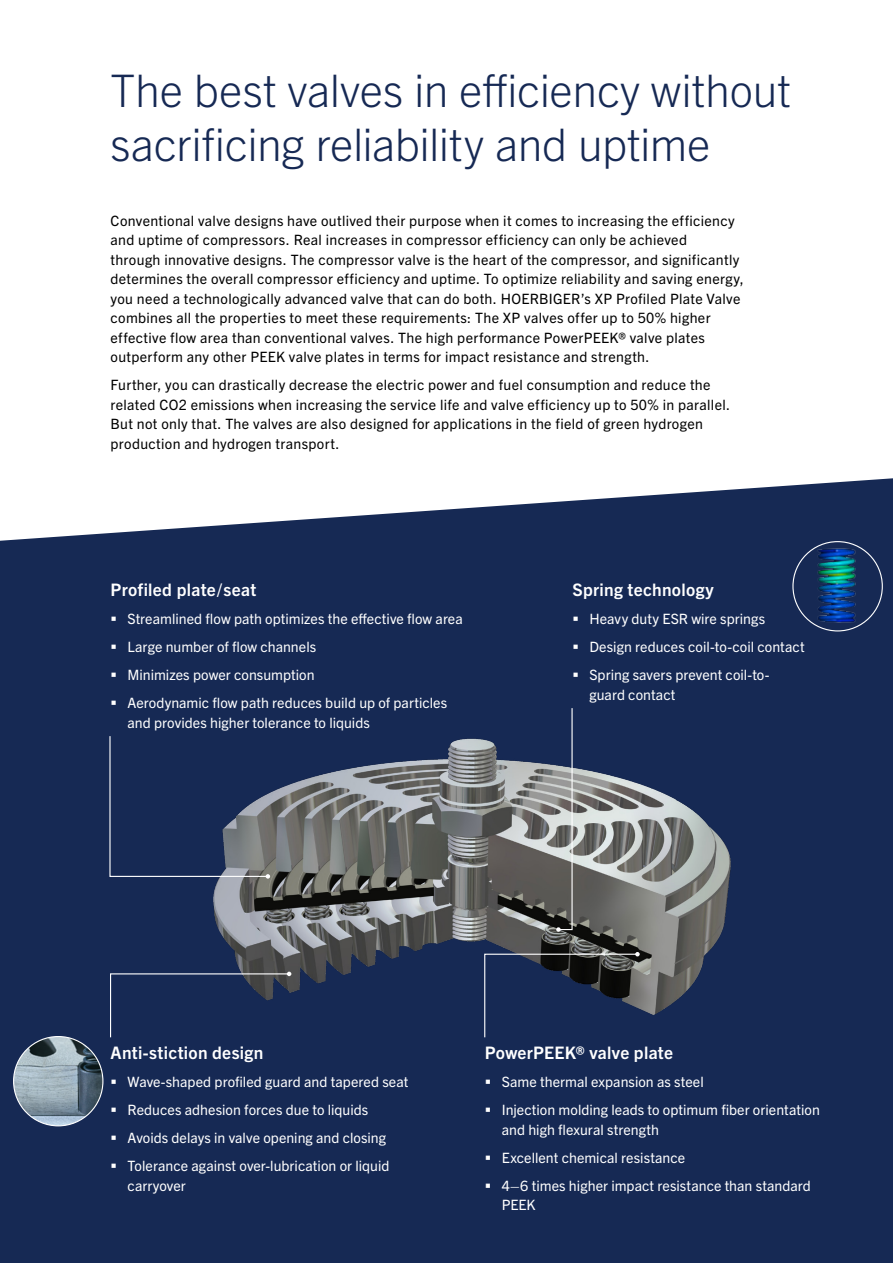
<style>
.page{position:relative;width:893px;height:1263px;background:#fff}
.page>*{position:absolute;margin:0;border:0;box-sizing:border-box;transform-origin:0 0}
.t1{font:300 45px/54px "Trade Gothic Next LT Pro";letter-spacing:-.01em;color:#162954}
.t2{font:700 17.25px "Trade Gothic Next LT Pro";letter-spacing:.015em;color:#fff}
.t3{font:14.25px/19.5px "Trade Gothic Next LT Pro";letter-spacing:.025em;color:#000}
.t4{font:14.25px/28px "Trade Gothic Next LT Pro";letter-spacing:.005em;color:#fff}
</style>
<div class="page">
<div style="left:0;top:478px;width:893px;height:785px;background:#162954"></div>
<img style="left:806px;top:543px;width:60px;height:85px">
<img style="left:209px;top:734px;width:531px;height:285px">
<svg style="left:109px;top:972px;width:182px;height:66px;background:#1e3057"></svg>
<svg style="left:484px;top:952px;width:156px;height:86px;background:#22304e"></svg>
<svg style="left:109px;top:735px;width:161px;height:144px;background:#28395d"></svg>
<svg style="left:556px;top:707px;width:17px;height:225px;background:#6e737c"></svg>
<img style="left:14px;top:1036px;width:89px;height:90px;border-radius:45px">
<svg style="left:112px;top:617px;width:4px;height:4px"></svg>
<svg style="left:112px;top:645px;width:4px;height:4px"></svg>
<svg style="left:112px;top:673px;width:4px;height:4px"></svg>
<svg style="left:112px;top:701px;width:4px;height:4px"></svg>
<svg style="left:112px;top:1080px;width:4px;height:4px"></svg>
<svg style="left:112px;top:1108px;width:4px;height:4px"></svg>
<svg style="left:112px;top:1136px;width:4px;height:4px"></svg>
<svg style="left:112px;top:1164px;width:4px;height:4px"></svg>
<svg style="left:574px;top:617px;width:4px;height:4px"></svg>
<svg style="left:574px;top:645px;width:4px;height:4px"></svg>
<svg style="left:574px;top:673px;width:4px;height:4px"></svg>
<svg style="left:486px;top:1080px;width:4px;height:4px"></svg>
<svg style="left:486px;top:1108px;width:4px;height:4px"></svg>
<svg style="left:486px;top:1155px;width:4px;height:4px"></svg>
<svg style="left:486px;top:1183px;width:4px;height:4px"></svg>
<h1 class="t1" style="left:111px;top:61px;width:682px">The best valves in efficiency without sacrificing reliability and uptime</h1>
<p class="t3" style="left:111px;top:210px;width:635px">Conventional valve designs have outlived their purpose when it comes to increasing the efficiency and uptime of compressors. Real increases in compressor efficiency can only be achieved<br>through innovative designs. The compressor valve is the heart of the compressor, and significantly determines the overall compressor efficiency and uptime. To optimize reliability and saving energy, you need a technologically advanced valve that can do both. HOERBIGER’s XP Profiled Plate Valve combines all the properties to meet these requirements: The XP valves offer up to 50% higher effective flow area than conventional valves. The high performance PowerPEEK® valve plates outperform any other PEEK valve plates in terms for impact resistance and strength.</p>
<p class="t3" style="left:111px;top:374px;width:621px">Further, you can drastically decrease the electric power and fuel consumption and reduce the related CO2 emissions when increasing the service life and valve efficiency up to 50% in parallel.<br>But not only that. The valves are also designed for applications in the field of green hydrogen production and hydrogen transport.</p>
<p class="t2" style="left:111px;top:578px;width:147px">Profiled plate/seat</p>
<p class="t4" style="left:128px;top:604px;width:337px">Streamlined flow path optimizes the effective flow area Large number of flow channels<br>Minimizes power consumption<br>Aerodynamic flow path reduces build up of particles</p>
<p class="t4" style="left:128px;top:707px;width:244px">and provides higher tolerance to liquids</p>
<p class="t2" style="left:572px;top:578px;width:143px">Spring technology</p>
<p class="t4" style="left:589px;top:604px;width:217px">Heavy duty ESR wire springs<br>Design reduces coil-to-coil contact<br>Spring savers prevent coil-to-</p>
<p class="t4" style="left:589px;top:679px;width:88px">guard contact</p>
<p class="t2" style="left:111px;top:1041px;width:154px">Anti-stiction design</p>
<p class="t4" style="left:128px;top:1067px;width:282px">Wave-shaped profiled guard and tapered seat Reduces adhesion forces due to liquids Avoids delays in valve opening and closing Tolerance against over-lubrication or liquid</p>
<p class="t4" style="left:128px;top:1170px;width:60px">carryover</p>
<p class="t2" style="left:485px;top:1041px;width:190px">PowerPEEK® valve plate</p>
<p class="t4" style="left:502px;top:1067px;width:320px">Same thermal expansion as steel<br>Injection molding leads to optimum fiber orientation</p>
<p class="t4" style="left:502px;top:1114px;width:311px">and high flexural strength<br>Excellent chemical resistance<br>4–6 times higher impact resistance than standard</p>
<p class="t4" style="left:502px;top:1190px;width:35px">PEEK</p>
</div>
